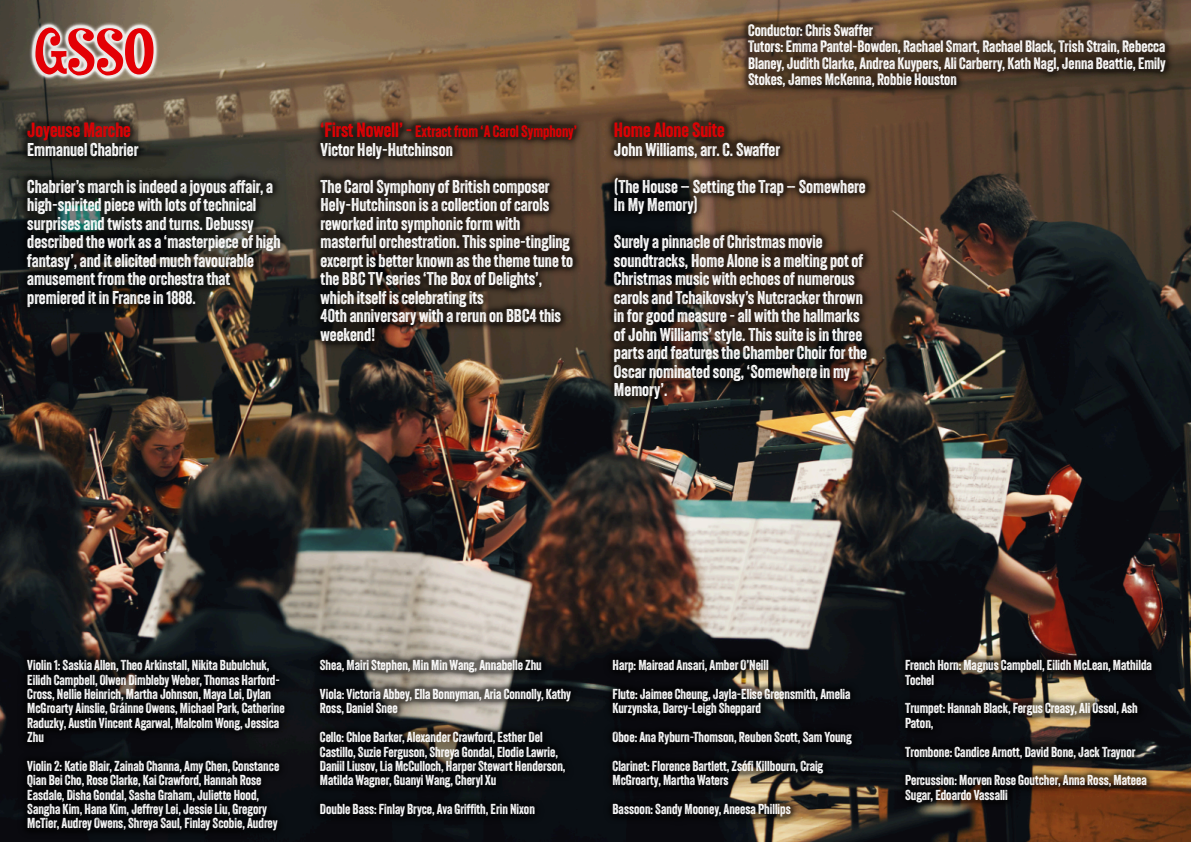
<style>
.page{position:relative;width:1191px;height:842px;background:#fff}
.page>*{position:absolute;margin:0;border:0;box-sizing:border-box;transform-origin:0 0}
.t1{font:56.5px "Duality";color:#e30005}
.t2{font:20px "Veneer";color:#e30004}
.t3{font:18px "Veneer";color:#fff}
.t4{font:16px "Veneer";color:#fff}
.t5{font:16px "Veneer";color:#e30004}
.t6{font:14px "Veneer";color:#fff}
</style>
<div class="page">
<img style="left:0;top:0;width:1191px;height:842px">
<img style="left:738px;top:14px;width:436px;height:81px">
<img style="left:18px;top:113px;width:858px;height:295px">
<img style="left:18px;top:650px;width:1143px;height:189px">
<img style="left:30px;top:22px;width:130px;height:59px">
<p class="t1" style="left:35px;top:28px;width:121px">GSSO</p>
<p class="t2" style="left:27px;top:122px;width:105px">Joyeuse Marche</p>
<p class="t3" style="left:27px;top:142px;width:113px">Emmanuel Chabrier</p>
<p class="t3" style="left:27px;top:179px;width:247px">Chabrier’s march is indeed a joyous affair, a</p>
<p class="t3" style="left:27px;top:198px;width:230px">high-spirited piece with lots of technical</p>
<p class="t3" style="left:27px;top:216px;width:228px">surprises and twists and turns. Debussy</p>
<p class="t3" style="left:27px;top:235px;width:255px">described the work as a ‘masterpiece of high</p>
<p class="t3" style="left:27px;top:253px;width:228px">fantasy’, and it elicited much favourable</p>
<p class="t3" style="left:27px;top:272px;width:204px">amusement from the orchestra that</p>
<p class="t3" style="left:27px;top:290px;width:170px">premiered it in France in 1888.</p>
<p class="t2" style="left:320px;top:122px;width:93px">‘First Nowell’ -</p>
<p class="t5" style="left:415px;top:125px;width:163px">Extract from ‘A Carol Symphony’</p>
<p class="t3" style="left:320px;top:142px;width:134px">Victor Hely-Hutchinson</p>
<p class="t3" style="left:320px;top:179px;width:231px">The Carol Symphony of British composer</p>
<p class="t3" style="left:320px;top:198px;width:230px">Hely-Hutchinson is a collection of carols</p>
<p class="t3" style="left:320px;top:216px;width:201px">reworked into symphonic form with</p>
<p class="t3" style="left:320px;top:235px;width:251px">masterful orchestration. This spine-tingling</p>
<p class="t3" style="left:320px;top:253px;width:254px">excerpt is better known as the theme tune to</p>
<p class="t3" style="left:320px;top:272px;width:223px">the BBC TV series ‘The Box of Delights’,</p>
<p class="t3" style="left:320px;top:290px;width:165px">which itself is celebrating its</p>
<p class="t3" style="left:320px;top:309px;width:242px">40th anniversary with a rerun on BBC4 this</p>
<p class="t3" style="left:320px;top:327px;width:56px">weekend!</p>
<p class="t4" style="left:748px;top:24px;width:127px">Conductor: Chris Swaffer</p>
<p class="t4" style="left:748px;top:40px;width:419px">Tutors: Emma Pantel-Bowden, Rachael Smart, Rachael Black, Trish Strain, Rebecca</p>
<p class="t4" style="left:748px;top:57px;width:419px">Blaney, Judith Clarke, Andrea Kuypers, Ali Carberry, Kath Nagl, Jenna Beattie, Emily</p>
<p class="t4" style="left:748px;top:73px;width:210px">Stokes, James McKenna, Robbie Houston</p>
<p class="t2" style="left:614px;top:122px;width:112px">Home Alone Suite</p>
<p class="t3" style="left:614px;top:142px;width:168px">John Williams, arr. C. Swaffer</p>
<p class="t3" style="left:614px;top:179px;width:253px">(The House – Setting the Trap – Somewhere</p>
<p class="t3" style="left:614px;top:198px;width:86px">In My Memory)</p>
<p class="t3" style="left:614px;top:235px;width:210px">Surely a pinnacle of Christmas movie</p>
<p class="t3" style="left:614px;top:253px;width:251px">soundtracks, Home Alone is a melting pot of</p>
<p class="t3" style="left:614px;top:272px;width:242px">Christmas music with echoes of numerous</p>
<p class="t3" style="left:614px;top:290px;width:250px">carols and Tchaikovsky’s Nutcracker thrown</p>
<p class="t3" style="left:614px;top:309px;width:247px">in for good measure - all with the hallmarks</p>
<p class="t3" style="left:614px;top:327px;width:250px">of John Williams’ style. This suite is in three</p>
<p class="t3" style="left:614px;top:346px;width:255px">parts and features the Chamber Choir for the</p>
<p class="t3" style="left:614px;top:364px;width:237px">Oscar nominated song, ‘Somewhere in my</p>
<p class="t3" style="left:614px;top:383px;width:55px">Memory’.</p>
<p class="t6" style="left:27px;top:660px;width:244px">Violin 1: Saskia Allen, Theo Arkinstall, Nikita Bubulchuk,</p>
<p class="t6" style="left:27px;top:674px;width:254px">Eilidh Campbell, Olwen Dimbleby Weber, Thomas Harford-</p>
<p class="t6" style="left:27px;top:688px;width:245px">Cross, Nellie Heinrich, Martha Johnson, Maya Lei, Dylan</p>
<p class="t6" style="left:27px;top:703px;width:259px">McGroarty Ainslie, Gráinne Owens, Michael Park, Catherine</p>
<p class="t6" style="left:27px;top:717px;width:253px">Raduzky, Austin Vincent Agarwal, Malcolm Wong, Jessica</p>
<p class="t6" style="left:27px;top:732px;width:18px">Zhu</p>
<p class="t6" style="left:27px;top:760px;width:253px">Violin 2: Katie Blair, Zainab Channa, Amy Chen, Constance</p>
<p class="t6" style="left:27px;top:775px;width:236px">Qian Bei Cho, Rose Clarke, Kai Crawford, Hannah Rose</p>
<p class="t6" style="left:27px;top:789px;width:233px">Easdale, Disha Gondal, Sasha Graham, Juliette Hood,</p>
<p class="t6" style="left:27px;top:804px;width:241px">Sangha Kim, Hana Kim, Jeffrey Lei, Jessie Liu, Gregory</p>
<p class="t6" style="left:27px;top:818px;width:252px">McTier, Audrey Owens, Shreya Saul, Finlay Scobie, Audrey</p>
<p class="t6" style="left:320px;top:660px;width:223px">Shea, Mairi Stephen, Min Min Wang, Annabelle Zhu</p>
<p class="t6" style="left:320px;top:688px;width:253px">Viola: Victoria Abbey, Ella Bonnyman, Aria Connolly, Kathy</p>
<p class="t6" style="left:320px;top:703px;width:79px">Ross, Daniel Snee</p>
<p class="t6" style="left:320px;top:732px;width:224px">Cello: Chloe Barker, Alexander Crawford, Esther Del</p>
<p class="t6" style="left:320px;top:746px;width:240px">Castillo, Suzie Ferguson, Shreya Gondal, Elodie Lawrie,</p>
<p class="t6" style="left:320px;top:760px;width:247px">Daniil Liusov, Lia McCulloch, Harper Stewart Henderson,</p>
<p class="t6" style="left:320px;top:775px;width:178px">Matilda Wagner, Guanyi Wang, Cheryl Xu</p>
<p class="t6" style="left:320px;top:804px;width:216px">Double Bass: Finlay Bryce, Ava Griffith, Erin Nixon</p>
<p class="t6" style="left:612px;top:660px;width:158px">Harp: Mairead Ansari, Amber O’Neill</p>
<p class="t6" style="left:612px;top:688px;width:239px">Flute: Jaimee Cheung, Jayla-Elise Greensmith, Amelia</p>
<p class="t6" style="left:612px;top:703px;width:150px">Kurzynska, Darcy-Leigh Sheppard</p>
<p class="t6" style="left:612px;top:732px;width:241px">Oboe: Ana Ryburn-Thomson, Reuben Scott, Sam Young</p>
<p class="t6" style="left:612px;top:760px;width:212px">Clarinet: Florence Bartlett, Zsófi Killbourn, Craig</p>
<p class="t6" style="left:612px;top:775px;width:118px">McGroarty, Martha Waters</p>
<p class="t6" style="left:612px;top:804px;width:180px">Bassoon: Sandy Mooney, Aneesa Phillips</p>
<p class="t6" style="left:905px;top:660px;width:248px">French Horn: Magnus Campbell, Eilidh McLean, Mathilda</p>
<p class="t6" style="left:905px;top:674px;width:30px">Tochel</p>
<p class="t6" style="left:905px;top:703px;width:234px">Trumpet: Hannah Black, Fergus Creasy, Ali Ossol, Ash</p>
<p class="t6" style="left:905px;top:717px;width:30px">Paton,</p>
<p class="t6" style="left:905px;top:746px;width:232px">Trombone: Candice Arnott, David Bone, Jack Traynor</p>
<p class="t6" style="left:905px;top:775px;width:243px">Percussion: Morven Rose Goutcher, Anna Ross, Mateea</p>
<p class="t6" style="left:905px;top:789px;width:104px">Sugar, Edoardo Vassalli</p>
</div>
